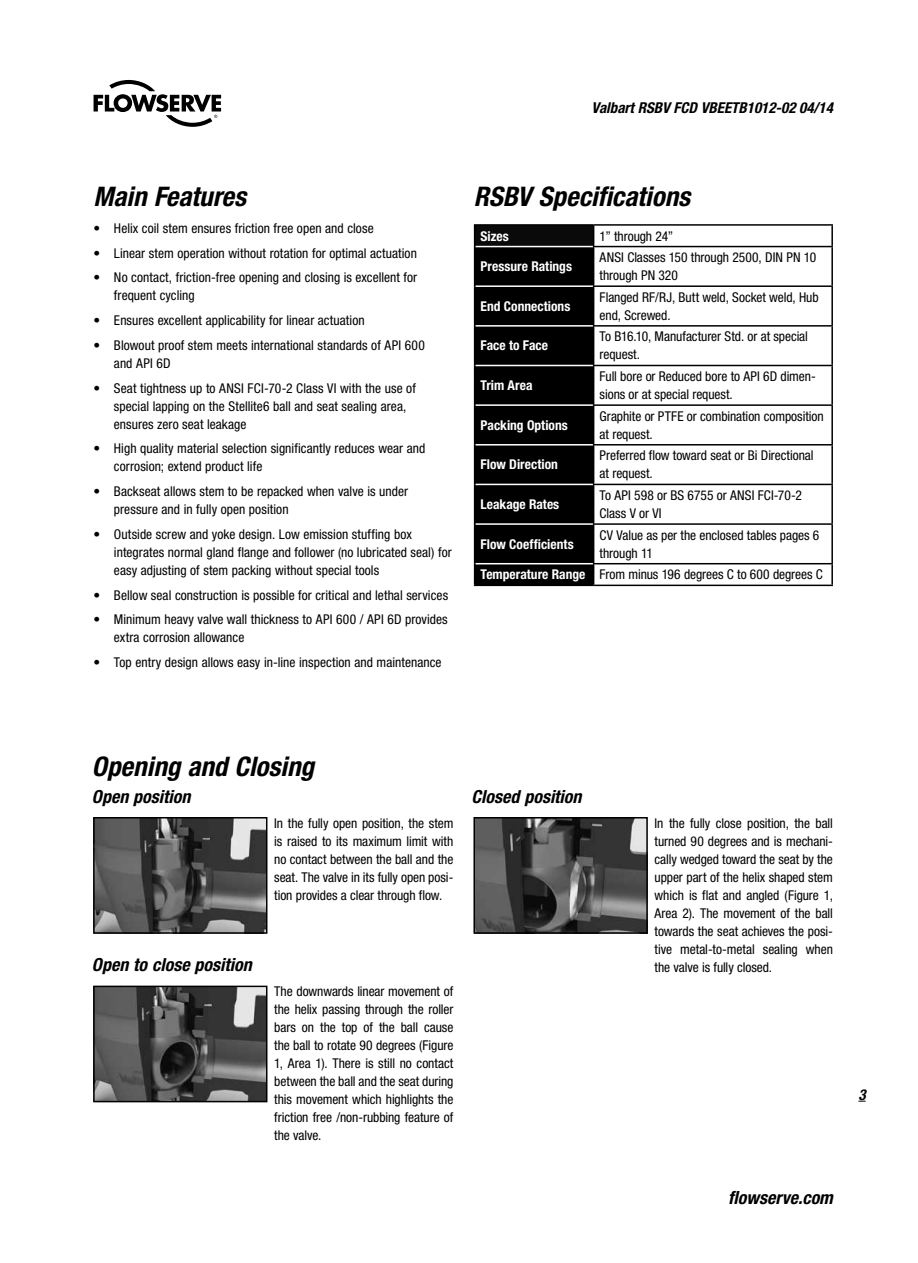
<style>
.page{position:relative;width:918px;height:1263px;background:#fff}
.page>*{position:absolute;margin:0;border:0;box-sizing:border-box;transform-origin:0 0}
.t1{font:italic 700 condensed 27px "Helvetica Neue LT Std";color:#000}
.t2{font:italic 700 condensed 18px "Helvetica Neue LT Std";color:#000}
.t3{font:italic 700 condensed 15px "Helvetica Neue LT Std";color:#000}
.t4{font:condensed 13.5px/18px "Helvetica Neue LT Std";color:#000}
.t5{font:700 condensed 13.5px "Helvetica Neue LT Std";color:#fff}
.s1{font-weight:700;color:#fff}
</style>
<div class="page">
<svg style="left:94px;top:80px;width:127px;height:47px"></svg>
<hr style="left:593px;top:246px;width:240px;height:1px;background:#000">
<hr style="left:593px;top:285px;width:240px;height:2px;background:#000">
<hr style="left:593px;top:325px;width:240px;height:2px;background:#000">
<hr style="left:593px;top:365px;width:240px;height:1px;background:#000">
<hr style="left:593px;top:404px;width:240px;height:2px;background:#000">
<hr style="left:593px;top:444px;width:240px;height:1px;background:#000">
<hr style="left:593px;top:484px;width:240px;height:1px;background:#000">
<hr style="left:593px;top:523px;width:240px;height:2px;background:#000">
<hr style="left:593px;top:563px;width:240px;height:1px;background:#000">
<hr style="left:474px;top:224px;width:120px;height:2px;background:#000">
<hr style="left:594px;top:224px;width:239px;height:2px;background:#000">
<hr style="left:831px;top:226px;width:2px;height:20px;background:#000">
<hr style="left:831px;top:247px;width:2px;height:38px;background:#000">
<hr style="left:831px;top:287px;width:2px;height:38px;background:#000">
<hr style="left:831px;top:327px;width:2px;height:38px;background:#000">
<hr style="left:831px;top:366px;width:2px;height:38px;background:#000">
<hr style="left:831px;top:406px;width:2px;height:38px;background:#000">
<hr style="left:831px;top:445px;width:2px;height:39px;background:#000">
<hr style="left:831px;top:485px;width:2px;height:38px;background:#000">
<hr style="left:831px;top:525px;width:2px;height:38px;background:#000">
<svg style="left:474px;top:226px;width:120px;height:359px;background:#090909"></svg>
<hr style="left:831px;top:564px;width:2px;height:21px;background:#000">
<hr style="left:594px;top:585px;width:239px;height:1px;background:#000">
<hr style="left:474px;top:585px;width:120px;height:1px;background:#000">
<img style="left:96px;top:989px;width:168px;height:110px">
<div style="left:93px;top:986px;width:174px;height:116px;border:2px solid #000"></div>
<img style="left:476px;top:820px;width:169px;height:111px">
<div style="left:473px;top:817px;width:175px;height:117px;border:2px solid #000"></div>
<img style="left:96px;top:820px;width:168px;height:111px">
<div style="left:93px;top:817px;width:174px;height:117px;border:2px solid #000"></div>
<p class="t3" style="left:592px;top:99px;width:243px">Valbart RSBV FCD VBEETB1012-02 04/14</p>
<h1 class="t1" style="left:94px;top:180px;width:154px">Main Features</h1>
<p class="t4" style="left:94px;top:219px;width:282px">• Helix coil stem ensures friction free open and close</p>
<p class="t4" style="left:94px;top:244px;width:325px">• Linear stem operation without rotation for optimal actuation</p>
<p class="t4" style="left:114px;top:268px;width:305px;text-indent:-20px">• No contact, friction-free opening and closing is excellent for frequent cycling</p>
<p class="t4" style="left:94px;top:311px;width:273px">• Ensures excellent applicability for linear actuation</p>
<p class="t4" style="left:114px;top:336px;width:312px;text-indent:-20px">• Blowout proof stem meets international standards of API 600 and API 6D</p>
<p class="t4" style="left:114px;top:379px;width:303px;text-indent:-20px">• Seat tightness up to ANSI FCI-70-2 Class VI with the use of special lapping on the Stellite6 ball and seat sealing area, ensures zero seat leakage</p>
<p class="t4" style="left:114px;top:439px;width:313px;text-indent:-20px">• High quality material selection significantly reduces wear and corrosion; extend product life</p>
<p class="t4" style="left:114px;top:482px;width:296px;text-indent:-20px">• Backseat allows stem to be repacked when valve is under pressure and in fully open position</p>
<p class="t4" style="left:114px;top:525px;width:339px;text-indent:-20px">• Outside screw and yoke design. Low emission stuffing box integrates normal gland flange and follower (no lubricated seal) for easy adjusting of stem packing without special tools</p>
<p class="t4" style="left:94px;top:586px;width:356px">• Bellow seal construction is possible for critical and lethal services</p>
<p class="t4" style="left:114px;top:610px;width:335px;text-indent:-20px">• Minimum heavy valve wall thickness to API 600 / API 6D provides extra corrosion allowance</p>
<p class="t4" style="left:94px;top:653px;width:350px">• Top entry design allows easy in-line inspection and maintenance</p>
<h1 class="t1" style="left:474px;top:180px;width:218px">RSBV Specifications</h1>
<p class="t5" style="left:481px;top:228px;width:30px">Sizes</p>
<p class="t4" style="left:600px;top:227px;width:75px">1” through 24”</p>
<p class="t5" style="left:481px;top:258px;width:93px">Pressure Ratings</p>
<p class="t4" style="left:600px;top:248px;width:218px">ANSI Classes 150 through 2500, DIN PN 10 through PN 320</p>
<p class="t5" style="left:481px;top:298px;width:91px">End Connections</p>
<p class="t4" style="left:600px;top:288px;width:221px">Flanged RF/RJ, Butt weld, Socket weld, Hub end, Screwed.</p>
<p class="t5" style="left:481px;top:337px;width:69px">Face to Face</p>
<p class="t4" style="left:600px;top:328px;width:210px">To B16.10, Manufacturer Std. or at special request.</p>
<p class="t5" style="left:481px;top:377px;width:53px">Trim Area</p>
<p class="t4" style="left:600px;top:367px;width:218px">Full bore or Reduced bore to API 6D dimen&shy;sions or at special request.</p>
<p class="t5" style="left:481px;top:417px;width:89px">Packing Options</p>
<p class="t4" style="left:600px;top:407px;width:226px">Graphite or PTFE or combination composition at request.</p>
<p class="t5" style="left:481px;top:456px;width:79px">Flow Direction</p>
<p class="t4" style="left:600px;top:446px;width:215px">Preferred flow toward seat or Bi Directional at request.</p>
<p class="t5" style="left:481px;top:496px;width:80px">Leakage Rates</p>
<p class="t4" style="left:600px;top:486px;width:204px">To API 598 or BS 6755 or ANSI FCI-70-2<br>Class V or VI</p>
<p class="t5" style="left:481px;top:536px;width:95px">Flow Coefficients</p>
<p class="t4" style="left:600px;top:526px;width:221px">CV Value as per the enclosed tables pages 6 through 11</p>
<p class="t4" style="left:481px;top:565px;width:344px"><span class="s1">Temperature Range</span> From minus 196 degrees C to 600 degrees C</p>
<h1 class="t1" style="left:92px;top:750px;width:224px">Opening and Closing</h1>
<h2 class="t2" style="left:92px;top:786px;width:100px">Open position</h2>
<p class="t4" style="left:274px;top:814px;width:181px;text-align:justify">In the fully open position, the stem is raised to its maximum limit with no contact between the ball and the seat. The valve in its fully open posi&shy;tion provides a clear through flow.</p>
<h2 class="t2" style="left:471px;top:786px;width:112px">Closed position</h2>
<h2 class="t2" style="left:92px;top:954px;width:161px">Open to close position</h2>
<p class="t4" style="left:274px;top:982px;width:181px;text-align:justify">The downwards linear movement of the helix passing through the roller bars on the top of the ball cause the ball to rotate 90 degrees (Figure 1, Area 1). There is still no contact between the ball and the seat during this movement which highlights the friction free /non-rubbing feature of the valve.</p>
<p class="t4" style="left:655px;top:814px;width:180px;text-align:justify">In the fully close position, the ball turned 90 degrees and is mechani&shy;cally wedged toward the seat by the upper part of the helix shaped stem which is flat and angled (Figure 1, Area 2). The movement of the ball towards the seat achieves the posi&shy;tive metal-to-metal sealing when the valve is fully closed.</p>
<p class="t3" style="left:858px;top:1085px;width:9px">3</p>
<h2 class="t2" style="left:728px;top:1186px;width:106px">flowserve.com</h2>
</div>
